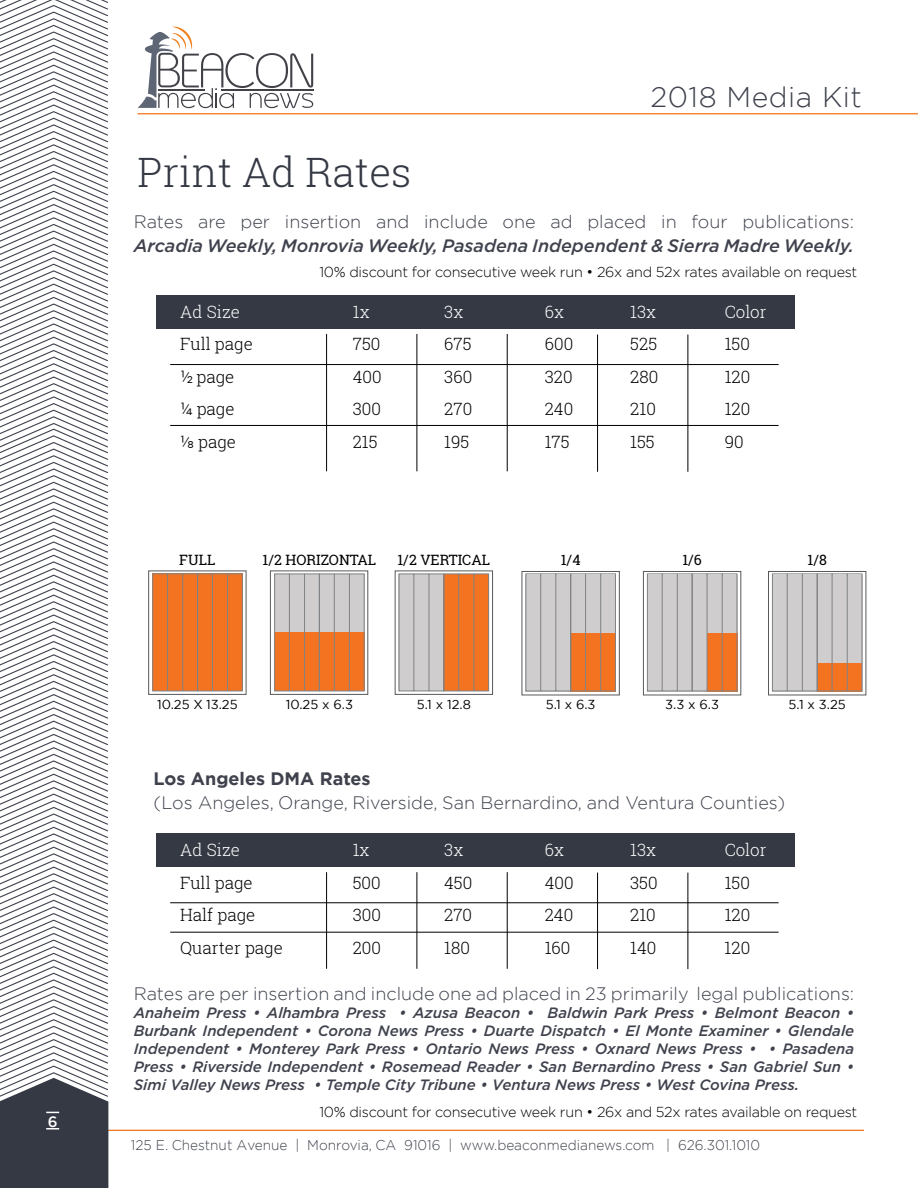
<style>
.page{position:relative;width:918px;height:1188px;background:#fff}
.page>*{position:absolute;margin:0;border:0;box-sizing:border-box;transform-origin:0 0}
.t1{font:300 40.5px "Roboto Slab";color:#353944}
.t2{font:300 28.5px "Gotham";letter-spacing:.02em;color:#3f424d}
.t3{font:300 18px "Gotham";color:#3f424d}
.t4{font:italic 500 18px "Gotham";color:#3f424d}
.t5{font:700 18px "Gotham";color:#3f424d}
.t6{font:300 16.95px "Roboto Slab";color:#000}
.t7{font:300 16.95px "Roboto Slab";color:#fff}
.t8{font:italic 500 15px/18px "Gotham";color:#3f424d;text-align:justify}
.t9{font:500 15px "Gotham";color:#fff}
.t10{font:300 14.4px "Gotham";letter-spacing:-.02em;color:#000}
.t11{font:14.25px "Roboto Slab";color:#000}
.t12{font:300 14.1px "Gotham";color:#3f424d}
.t13{font:13.05px "Gotham";color:#000}
</style>
<div class="page">
<hr style="left:80px;top:1130px;width:784px;height:1px;background:#f47721">
<svg style="left:0;top:448px;width:108px;height:630px"></svg>
<svg style="left:0;top:0;width:108px;height:448px"></svg>
<hr style="left:138px;top:113px;width:780px;height:1px;background:#f47721">
<svg style="left:0;top:1078px;width:108px;height:110px;background:#474b55"></svg>
<svg style="left:138px;top:27px;width:175px;height:81px"></svg>
<div style="left:156px;top:295px;width:639px;height:33px;background:#353944"></div>
<div style="left:156px;top:833px;width:639px;height:34px;background:#353944"></div>
<hr style="left:170px;top:364px;width:609px;height:1px;background:#000">
<hr style="left:170px;top:902px;width:609px;height:1px;background:#000">
<hr style="left:170px;top:425px;width:609px;height:1px;background:#000">
<hr style="left:170px;top:932px;width:609px;height:1px;background:#000">
<hr style="left:507px;top:334px;width:1px;height:137px;background:#000">
<hr style="left:507px;top:872px;width:1px;height:97px;background:#000">
<hr style="left:326px;top:334px;width:1px;height:137px;background:#000">
<hr style="left:326px;top:872px;width:1px;height:97px;background:#000">
<hr style="left:417px;top:334px;width:1px;height:137px;background:#000">
<hr style="left:417px;top:872px;width:1px;height:97px;background:#000">
<hr style="left:597px;top:335px;width:1px;height:137px;background:#000">
<hr style="left:597px;top:873px;width:1px;height:96px;background:#000">
<hr style="left:688px;top:335px;width:1px;height:137px;background:#000">
<hr style="left:688px;top:873px;width:1px;height:96px;background:#000">
<div style="left:148px;top:571px;width:98px;height:124px;border:1px solid #59595c"></div>
<div style="left:270px;top:571px;width:98px;height:124px;border:1px solid #59595c"></div>
<div style="left:818px;top:663px;width:44px;height:29px;background:#bc7a50"></div>
<div style="left:768px;top:571px;width:98px;height:124px;border:1px solid #59595c"></div>
<div style="left:395px;top:571px;width:98px;height:124px;border:1px solid #59595c"></div>
<div style="left:707px;top:633px;width:30px;height:59px;background:#bc7a50"></div>
<div style="left:643px;top:571px;width:98px;height:124px;border:1px solid #59595c"></div>
<div style="left:522px;top:571px;width:98px;height:124px;border:1px solid #59595c"></div>
<svg style="left:152px;top:573px;width:91px;height:118px;background:#e8742a"></svg>
<svg style="left:274px;top:573px;width:91px;height:118px;background:#d89d78"></svg>
<svg style="left:399px;top:573px;width:90px;height:118px;background:#d89c77"></svg>
<svg style="left:525px;top:573px;width:91px;height:118px;background:#d0b2a0"></svg>
<svg style="left:647px;top:573px;width:90px;height:118px;background:#cdb8ad"></svg>
<svg style="left:772px;top:573px;width:90px;height:118px;background:#ccbcb4"></svg>
<p class="t9" style="left:48px;top:1112px;width:11px">6</p>
<h1 class="t1" style="left:138px;top:144px;width:275px">Print Ad Rates</h1>
<h2 class="t2" style="left:651px;top:79px;width:213px">2018 Media Kit</h2>
<p class="t3" style="left:134px;top:210px;width:722px">Rates are per insertion and include one ad placed in four publications:</p>
<p class="t4" style="left:134px;top:234px;width:722px">Arcadia Weekly, Monrovia Weekly, Pasadena Independent &amp; Sierra Madre Weekly.</p>
<p class="t10" style="left:319px;top:263px;width:539px">10% discount for consecutive week run • 26x and 52x rates available on request</p>
<p class="t7" style="left:180px;top:300px;width:61px">Ad Size</p>
<p class="t7" style="left:353px;top:300px;width:18px">1x</p>
<p class="t7" style="left:444px;top:300px;width:20px">3x</p>
<p class="t7" style="left:545px;top:300px;width:21px">6x</p>
<p class="t7" style="left:630px;top:300px;width:27px">13x</p>
<p class="t7" style="left:725px;top:300px;width:43px">Color</p>
<p class="t6" style="left:180px;top:333px;width:74px">Full page</p>
<p class="t6" style="left:353px;top:333px;width:29px">750</p>
<p class="t6" style="left:444px;top:333px;width:29px">675</p>
<p class="t6" style="left:545px;top:333px;width:30px">600</p>
<p class="t6" style="left:630px;top:333px;width:28px">525</p>
<p class="t6" style="left:725px;top:333px;width:27px">150</p>
<p class="t6" style="left:180px;top:365px;width:56px">½ page</p>
<p class="t6" style="left:353px;top:365px;width:30px">400</p>
<p class="t6" style="left:444px;top:365px;width:30px">360</p>
<p class="t6" style="left:545px;top:365px;width:29px">320</p>
<p class="t6" style="left:630px;top:365px;width:30px">280</p>
<p class="t6" style="left:725px;top:365px;width:27px">120</p>
<p class="t6" style="left:180px;top:398px;width:56px">¼ page</p>
<p class="t6" style="left:353px;top:398px;width:30px">300</p>
<p class="t6" style="left:444px;top:398px;width:30px">270</p>
<p class="t6" style="left:545px;top:398px;width:30px">240</p>
<p class="t6" style="left:630px;top:398px;width:27px">210</p>
<p class="t6" style="left:725px;top:398px;width:27px">120</p>
<p class="t6" style="left:180px;top:430px;width:57px">⅛ page</p>
<p class="t6" style="left:353px;top:430px;width:26px">215</p>
<p class="t6" style="left:444px;top:430px;width:27px">195</p>
<p class="t6" style="left:545px;top:430px;width:26px">175</p>
<p class="t6" style="left:630px;top:430px;width:26px">155</p>
<p class="t6" style="left:725px;top:430px;width:21px">90</p>
<p class="t11" style="left:179px;top:550px;width:38px">FULL</p>
<p class="t11" style="left:262px;top:550px;width:115px">1/2 HORIZONTAL</p>
<p class="t11" style="left:397px;top:550px;width:94px">1/2 VERTICAL</p>
<p class="t11" style="left:561px;top:550px;width:21px">1/4</p>
<p class="t11" style="left:682px;top:550px;width:21px">1/6</p>
<p class="t11" style="left:807px;top:550px;width:21px">1/8</p>
<p class="t13" style="left:157px;top:696px;width:82px">10.25 X 13.25</p>
<p class="t13" style="left:286px;top:696px;width:69px">10.25 x 6.3</p>
<p class="t13" style="left:417px;top:696px;width:56px">5.1 x 12.8</p>
<p class="t13" style="left:546px;top:696px;width:51px">5.1 x 6.3</p>
<p class="t13" style="left:665px;top:696px;width:55px">3.3 x 6.3</p>
<p class="t13" style="left:789px;top:696px;width:59px">5.1 x 3.25</p>
<p class="t5" style="left:154px;top:766px;width:219px">Los Angeles DMA Rates</p>
<p class="t3" style="left:154px;top:791px;width:633px">(Los Angeles, Orange, Riverside, San Bernardino, and Ventura Counties)</p>
<p class="t7" style="left:180px;top:838px;width:61px">Ad Size</p>
<p class="t7" style="left:353px;top:838px;width:18px">1x</p>
<p class="t7" style="left:444px;top:838px;width:20px">3x</p>
<p class="t7" style="left:545px;top:838px;width:21px">6x</p>
<p class="t7" style="left:630px;top:838px;width:27px">13x</p>
<p class="t7" style="left:725px;top:838px;width:43px">Color</p>
<p class="t6" style="left:180px;top:871px;width:74px">Full page</p>
<p class="t6" style="left:353px;top:871px;width:30px">500</p>
<p class="t6" style="left:444px;top:871px;width:30px">450</p>
<p class="t6" style="left:545px;top:871px;width:30px">400</p>
<p class="t6" style="left:630px;top:871px;width:29px">350</p>
<p class="t6" style="left:725px;top:871px;width:27px">150</p>
<p class="t6" style="left:180px;top:903px;width:77px">Half page</p>
<p class="t6" style="left:353px;top:903px;width:30px">300</p>
<p class="t6" style="left:444px;top:903px;width:30px">270</p>
<p class="t6" style="left:545px;top:903px;width:30px">240</p>
<p class="t6" style="left:630px;top:903px;width:27px">210</p>
<p class="t6" style="left:725px;top:903px;width:27px">120</p>
<p class="t6" style="left:180px;top:936px;width:104px">Quarter page</p>
<p class="t6" style="left:353px;top:936px;width:30px">200</p>
<p class="t6" style="left:444px;top:936px;width:27px">180</p>
<p class="t6" style="left:545px;top:936px;width:27px">160</p>
<p class="t6" style="left:630px;top:936px;width:28px">140</p>
<p class="t6" style="left:725px;top:936px;width:27px">120</p>
<p class="t3" style="left:134px;top:983px;width:722px">Rates are per insertion and include one ad placed in 23 primarily legal publications:</p>
<p class="t8" style="left:134px;top:1004px;width:722px">Anaheim Press • Alhambra Press • Azusa Beacon • Baldwin Park Press • Belmont Beacon • Burbank Independent • Corona News Press • Duarte Dispatch • El Monte Examiner • Glendale Independent • Monterey Park Press • Ontario News Press • Oxnard News Press • • Pasadena Press • Riverside Independent • Rosemead Reader • San Bernardino Press • San Gabriel Sun • Simi Valley News Press • Temple City Tribune • Ventura News Press • West Covina Press.</p>
<p class="t10" style="left:319px;top:1103px;width:539px">10% discount for consecutive week run • 26x and 52x rates available on request</p>
<p class="t12" style="left:131px;top:1136px;width:631px">125 E. Chestnut Avenue | Monrovia, CA 91016 | www.beaconmedianews.com | 626.301.1010</p>
</div>
